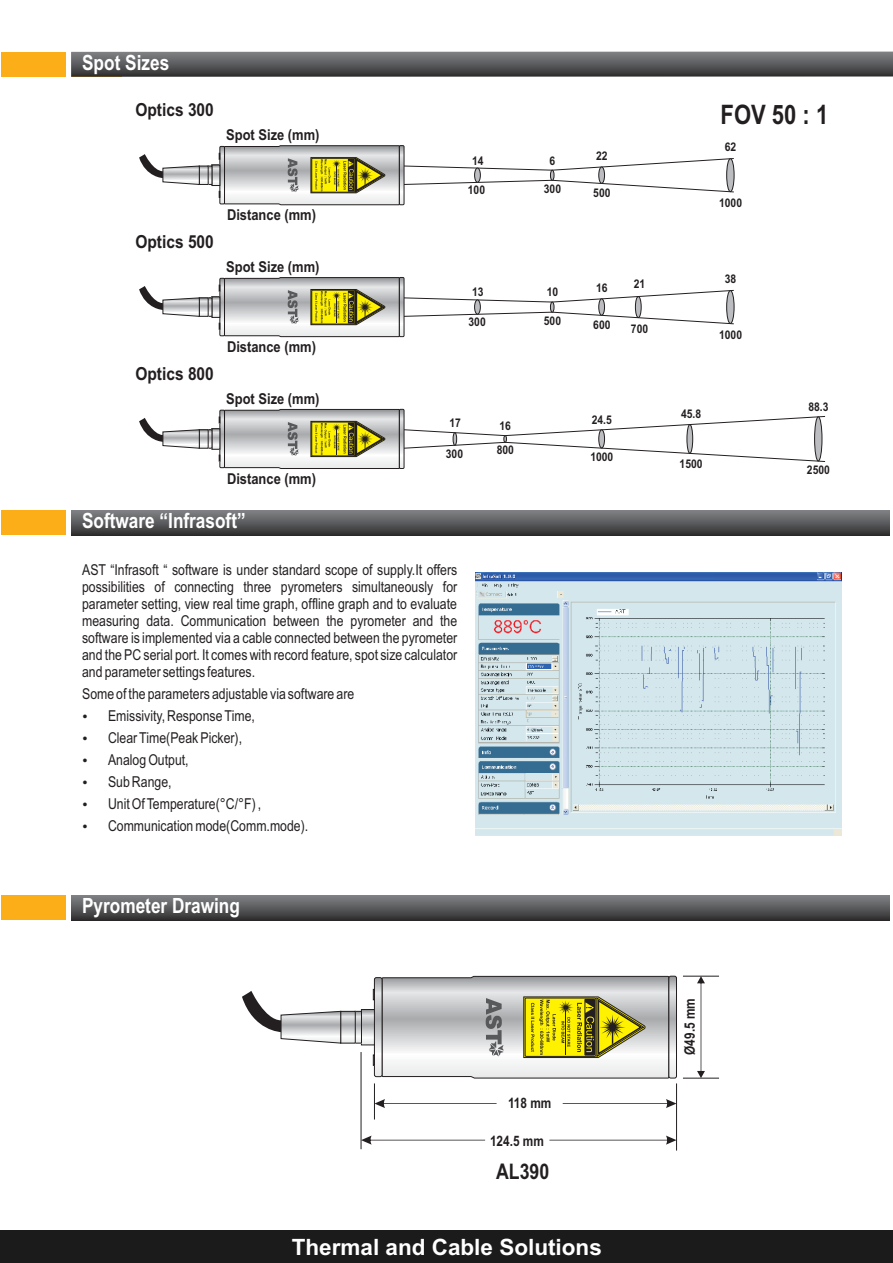
<style>
.page{position:relative;width:893px;height:1263px;background:#fff}
.page>*{position:absolute;margin:0;border:0;box-sizing:border-box;transform-origin:0 0}
.t1{font:700 26.85px "Arial Narrow";color:#231f20}
.t2{font:700 22.5px "Arial";color:#fff}
.t3{font:700 21.6px "Arial Narrow";color:#231f20}
.t4{font:700 21px "Arial Narrow";color:#fff}
.t5{font:700 18px "Arial Narrow";color:#231f20;scale:1.05 1}
.t6{font:15px/17px "Arial Narrow";color:#231f20;text-align:justify}
.t7{font:700 15px "Arial Narrow";color:#231f20;scale:1.05 1}
.t8{font:700 14.4px "Arial Narrow";color:#231f20}
.t9{font:700 12px/23.7px "Arial Narrow";color:#231f20;scale:1.05 1}
</style>
<div class="page">
<svg style="left:669px;top:976px;width:7px;height:102px"></svg>
<div style="left:669px;top:976px;width:8px;height:102px;border:1px solid #231f20;border-radius:2px"></div>
<svg style="left:374px;top:977px;width:8px;height:100px"></svg>
<div style="left:374px;top:977px;width:8px;height:100px;border:1px solid #231f20;border-radius:2px"></div>
<svg style="left:363px;top:1011px;width:10px;height:32px"></svg>
<div style="left:361px;top:1009px;width:14px;height:36px;border:1px solid #231f20"></div>
<svg style="left:357px;top:1013px;width:3px;height:28px"></svg>
<div style="left:355px;top:1011px;width:7px;height:32px;border:1px solid #231f20"></div>
<svg style="left:342px;top:1013px;width:11px;height:28px"></svg>
<svg style="left:242px;top:991px;width:99px;height:52px"></svg>
<hr style="left:374px;top:1083px;width:1px;height:36px;background:#231f20">
<hr style="left:361px;top:1052px;width:1px;height:97px;background:#231f20">
<hr style="left:676px;top:1083px;width:1px;height:67px;background:#231f20">
<hr style="left:683px;top:1078px;width:36px;height:1px;background:#231f20">
<hr style="left:683px;top:976px;width:36px;height:1px;background:#231f20">
<svg style="left:697px;top:976px;width:8px;height:102px"></svg>
<svg style="left:373px;top:989px;width:2px;height:11px"></svg>
<svg style="left:373px;top:1055px;width:2px;height:10px"></svg>
<svg style="left:382px;top:976px;width:287px;height:102px"></svg>
<svg style="left:549px;top:1135px;width:127px;height:10px"></svg>
<svg style="left:361px;top:1135px;width:124px;height:10px"></svg>
<svg style="left:563px;top:1099px;width:113px;height:9px"></svg>
<svg style="left:375px;top:1099px;width:122px;height:9px"></svg>
<div style="left:2px;top:895px;width:120px;height:25px;background:#fbae17"></div>
<svg style="left:71px;top:895px;width:819px;height:25px;background:#5a5a5c"></svg>
<div style="left:66px;top:895px;width:5px;height:25px;background:#fff"></div>
<div style="left:2px;top:510px;width:120px;height:25px;background:#fbae17"></div>
<svg style="left:71px;top:510px;width:819px;height:25px;background:#5a5a5c"></svg>
<div style="left:66px;top:510px;width:5px;height:25px;background:#fff"></div>
<img style="left:476px;top:573px;width:366px;height:263px">
<div style="left:2px;top:52px;width:120px;height:25px;background:#fbae17"></div>
<svg style="left:71px;top:52px;width:822px;height:25px;background:#5b5b5d"></svg>
<div style="left:66px;top:52px;width:5px;height:25px;background:#fff"></div>
<svg style="left:214px;top:299px;width:4px;height:17px"></svg>
<div style="left:212px;top:297px;width:8px;height:21px;border:1px solid #231f20"></div>
<div style="left:208px;top:298px;width:4px;height:18px;border:1px solid #231f20"></div>
<svg style="left:201px;top:300px;width:5px;height:12px"></svg>
<svg style="left:139px;top:286px;width:61px;height:31px"></svg>
<svg style="left:219px;top:277px;width:515px;height:60px"></svg>
<svg style="left:550px;top:302px;width:4px;height:10px"></svg>
<svg style="left:474px;top:300px;width:6px;height:14px"></svg>
<svg style="left:599px;top:299px;width:6px;height:16px"></svg>
<div style="left:726px;top:290px;width:8px;height:34px;background:#bbbdc0;border:1px solid #231f20;border-radius:50%"></div>
<svg style="left:214px;top:430px;width:4px;height:14px"></svg>
<div style="left:212px;top:428px;width:8px;height:21px;border:1px solid #231f20"></div>
<div style="left:208px;top:430px;width:4px;height:18px;border:1px solid #231f20"></div>
<svg style="left:201px;top:432px;width:5px;height:12px"></svg>
<svg style="left:139px;top:418px;width:61px;height:30px"></svg>
<svg style="left:219px;top:409px;width:606px;height:60px"></svg>
<svg style="left:453px;top:432px;width:4px;height:13px"></svg>
<svg style="left:214px;top:167px;width:4px;height:17px"></svg>
<div style="left:212px;top:165px;width:8px;height:21px;border:1px solid #231f20"></div>
<div style="left:208px;top:166px;width:4px;height:19px;border:1px solid #231f20"></div>
<svg style="left:201px;top:168px;width:5px;height:15px"></svg>
<div style="left:199px;top:166px;width:9px;height:19px;border:1px solid #231f20"></div>
<svg style="left:139px;top:154px;width:61px;height:31px"></svg>
<svg style="left:219px;top:145px;width:515px;height:60px"></svg>
<svg style="left:550px;top:170px;width:4px;height:11px"></svg>
<svg style="left:474px;top:168px;width:6px;height:14px"></svg>
<svg style="left:599px;top:167px;width:6px;height:16px"></svg>
<div style="left:726px;top:159px;width:8px;height:33px;background:#bbbdc0;border:1px solid #231f20;border-radius:50%"></div>
<div style="left:0;top:1231px;width:893px;height:32px;background:#1b1b1b"></div>
<h3 class="t4" style="left:82px;top:55px;width:89px">Spot Sizes</h3>
<p class="t5" style="left:135px;top:103px;width:76px">Optics 300</p>
<p class="t7" style="left:226px;top:129px;width:90px">Spot Size (mm)</p>
<p class="t5" style="left:135px;top:235px;width:76px">Optics 500</p>
<p class="t7" style="left:227px;top:209px;width:86px">Distance (mm)</p>
<p class="t7" style="left:226px;top:261px;width:90px">Spot Size (mm)</p>
<p class="t5" style="left:135px;top:367px;width:76px">Optics 800</p>
<p class="t7" style="left:227px;top:341px;width:86px">Distance (mm)</p>
<p class="t7" style="left:226px;top:393px;width:90px">Spot Size (mm)</p>
<p class="t7" style="left:227px;top:473px;width:86px">Distance (mm)</p>
<p class="t9" style="left:472px;top:150px;width:12px">14</p>
<p class="t9" style="left:550px;top:150px;width:7px">6</p>
<p class="t9" style="left:468px;top:179px;width:18px">100</p>
<p class="t9" style="left:544px;top:178px;width:18px">300</p>
<p class="t9" style="left:596px;top:145px;width:12px">22</p>
<p class="t9" style="left:593px;top:182px;width:18px">500</p>
<p class="t9" style="left:472px;top:281px;width:12px">13</p>
<p class="t9" style="left:547px;top:281px;width:12px">10</p>
<p class="t9" style="left:596px;top:277px;width:12px">16</p>
<p class="t9" style="left:469px;top:311px;width:18px">300</p>
<p class="t9" style="left:544px;top:310px;width:18px">500</p>
<p class="t9" style="left:593px;top:314px;width:18px">600</p>
<p class="t9" style="left:449px;top:412px;width:12px">17</p>
<p class="t9" style="left:592px;top:409px;width:21px">24.5</p>
<p class="t9" style="left:497px;top:415px;width:18px">16<br>800</p>
<p class="t9" style="left:446px;top:443px;width:18px">300</p>
<p class="t9" style="left:590px;top:446px;width:23px">1000</p>
<h3 class="t4" style="left:82px;top:513px;width:165px">Software “Infrasoft”</h3>
<p class="t6" style="left:82px;top:562px;width:377px">AST “Infrasoft “ software is under standard scope of supply.It offers possibilities of connecting three pyrometers simultaneously for parameter setting, view real time graph, offline graph and to evaluate measuring data. Communication between the pyrometer and the software is implemented via a cable connected between the pyrometer and the PC serial port. It comes with record feature, spot size calculator and parameter settings features.</p>
<p class="t6" style="left:108px;top:684px;width:248px;line-height:22px;text-align:left;text-indent:-26px">Some of the parameters adjustable via software are<br>Emissivity, Response Time,<br>Clear Time(Peak Picker),<br>Analog Output,<br>Sub Range,<br>Unit Of Temperature(°C/°F) ,<br>Communication mode(Comm.mode).</p>
<p class="t9" style="left:634px;top:273px;width:12px">21</p>
<p class="t9" style="left:631px;top:318px;width:18px">700</p>
<h3 class="t4" style="left:82px;top:898px;width:159px">Pyrometer Drawing</h3>
<p class="t8" style="left:508px;top:1098px;width:45px">118 mm</p>
<p class="t8" style="left:490px;top:1135px;width:55px">124.5 mm</p>
<h3 class="t3" style="left:496px;top:1163px;width:55px">AL390</h3>
<h2 class="t2" style="left:292px;top:1238px;width:312px">Thermal and Cable Solutions</h2>
<h1 class="t1" style="left:721px;top:104px;width:109px">FOV 50 : 1</h1>
<p class="t9" style="left:725px;top:136px;width:12px">62</p>
<p class="t9" style="left:719px;top:192px;width:23px">1000</p>
<p class="t9" style="left:725px;top:268px;width:12px">38</p>
<p class="t9" style="left:719px;top:324px;width:23px">1000</p>
<p class="t9" style="left:681px;top:403px;width:21px">45.8</p>
<p class="t9" style="left:680px;top:453px;width:23px">1500</p>
<p class="t9" style="left:808px;top:396px;width:21px">88.3</p>
<p class="t9" style="left:807px;top:459px;width:23px">2500</p>
<p class="t8" style="left:684px;top:1055px;width:58px;rotate:-90deg">Ø49.5 mm</p>
</div>
